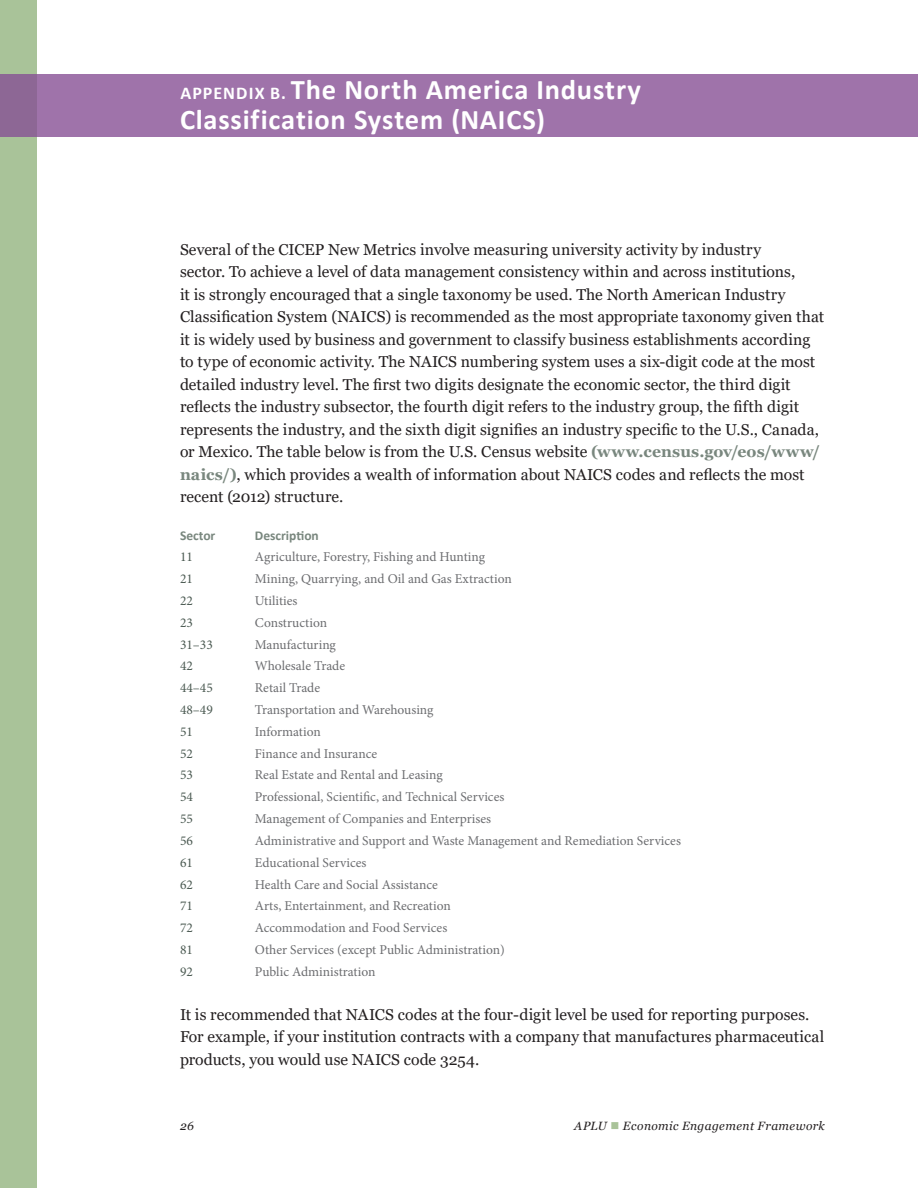
<style>
.page{position:relative;width:918px;height:1188px;background:#fff}
.page>*{position:absolute;margin:0;border:0;box-sizing:border-box;transform-origin:0 0}
._02_Section_head{font:700 28.5px/30px "Calibri";letter-spacing:.025em;color:#fff}
._01_Body{font:15.75px/22.5px "Georgia";letter-spacing:.005em;color:#231f20}
.t1{font:13.5px "Minion Pro";color:#6c6d70}
.t2{font:13.5px "Minion Pro";color:#4b5a52}
.t3{font:700 13.5px "Calibri";color:#79877e}
.t4{font:italic 12px "Georgia";letter-spacing:.03em;color:#231f20}
.s1{font-size:18px}
.s2{font-weight:700;color:#79877e}
.s3{color:#a9c399}
</style>
<div class="page">
<div style="left:0;top:0;width:37px;height:1188px;background:#a9c399"></div>
<div style="left:0;top:74px;width:918px;height:63px;background:#9f73aa"></div>
<p class="_02_Section_head" style="left:180px;top:74px;width:463px"><span class="s1">APPENDIX B.</span> The North America Industry<br>Classification System (NAICS)</p>
<p class="_01_Body" style="left:180px;top:239px;width:646px">Several of the CICEP New Metrics involve measuring university activity by industry<br>sector. To achieve a level of data management consistency within and across institutions,<br>it is strongly encouraged that a single taxonomy be used. The North American Industry Classification System (NAICS) is recommended as the most appropriate taxonomy given that it is widely used by business and government to classify business establishments according to type of economic activity. The NAICS numbering system uses a six-digit code at the most detailed industry level. The first two digits designate the economic sector, the third digit reflects the industry subsector, the fourth digit refers to the industry group, the fifth digit represents the industry, and the sixth digit signifies an industry specific to the U.S., Canada, or Mexico. The table below is from the U.S. Census website <span class="s2">(www.census.gov/eos/www/ naics/)</span>, which provides a wealth of information about NAICS codes and reflects the most recent (2012) structure.</p>
<p class="t3" style="left:180px;top:526px;width:37px">Sector</p>
<p class="t3" style="left:255px;top:526px;width:66px">Description</p>
<p class="t2" style="left:180px;top:548px;width:14px">11</p>
<p class="t1" style="left:255px;top:548px;width:232px">Agriculture, Forestry, Fishing and Hunting</p>
<p class="t2" style="left:180px;top:570px;width:14px">21</p>
<p class="t1" style="left:255px;top:570px;width:258px">Mining, Quarrying, and Oil and Gas Extraction</p>
<p class="t2" style="left:180px;top:592px;width:14px">22</p>
<p class="t1" style="left:255px;top:592px;width:44px">Utilities</p>
<p class="t2" style="left:180px;top:613px;width:14px">23</p>
<p class="t1" style="left:255px;top:613px;width:74px">Construction</p>
<p class="t2" style="left:180px;top:635px;width:34px">31–33</p>
<p class="t1" style="left:255px;top:635px;width:83px">Manufacturing</p>
<p class="t2" style="left:180px;top:657px;width:14px">42</p>
<p class="t1" style="left:255px;top:657px;width:92px">Wholesale Trade</p>
<p class="t2" style="left:180px;top:679px;width:34px">44–45</p>
<p class="t1" style="left:255px;top:679px;width:67px">Retail Trade</p>
<p class="t2" style="left:180px;top:701px;width:34px">48–49</p>
<p class="t1" style="left:255px;top:701px;width:180px">Transportation and Warehousing</p>
<p class="t2" style="left:180px;top:723px;width:14px">51</p>
<p class="t1" style="left:255px;top:723px;width:68px">Information</p>
<p class="t2" style="left:180px;top:744px;width:14px">52</p>
<p class="t1" style="left:255px;top:744px;width:124px">Finance and Insurance</p>
<p class="t2" style="left:180px;top:766px;width:14px">53</p>
<p class="t1" style="left:255px;top:766px;width:189px">Real Estate and Rental and Leasing</p>
<p class="t2" style="left:180px;top:788px;width:14px">54</p>
<p class="t1" style="left:255px;top:788px;width:251px">Professional, Scientific, and Technical Services</p>
<p class="t2" style="left:180px;top:810px;width:14px">55</p>
<p class="t1" style="left:255px;top:810px;width:238px">Management of Companies and Enterprises</p>
<p class="t2" style="left:180px;top:832px;width:14px">56</p>
<p class="t1" style="left:255px;top:832px;width:428px">Administrative and Support and Waste Management and Remediation Services</p>
<p class="t2" style="left:180px;top:853px;width:14px">61</p>
<p class="t1" style="left:255px;top:853px;width:113px">Educational Services</p>
<p class="t2" style="left:180px;top:875px;width:14px">62</p>
<p class="t1" style="left:255px;top:875px;width:185px">Health Care and Social Assistance</p>
<p class="t2" style="left:180px;top:897px;width:14px">71</p>
<p class="t1" style="left:255px;top:897px;width:197px">Arts, Entertainment, and Recreation</p>
<p class="t2" style="left:180px;top:919px;width:14px">72</p>
<p class="t1" style="left:255px;top:919px;width:194px">Accommodation and Food Services</p>
<p class="t2" style="left:180px;top:941px;width:14px">81</p>
<p class="t1" style="left:255px;top:941px;width:252px">Other Services (except Public Administration)</p>
<p class="t2" style="left:180px;top:962px;width:14px">92</p>
<p class="t1" style="left:255px;top:962px;width:122px">Public Administration</p>
<p class="_01_Body" style="left:180px;top:1004px;width:646px">It is recommended that NAICS codes at the four-digit level be used for reporting purposes.<br>For example, if your institution contracts with a company that manufactures pharmaceutical products, you would use NAICS code 3254.</p>
<p class="t4" style="left:180px;top:1118px;width:15px">26</p>
<p class="t4" style="left:574px;top:1118px;width:252px">APLU <span class="s3">■</span> Economic Engagement Framework</p>
</div>
